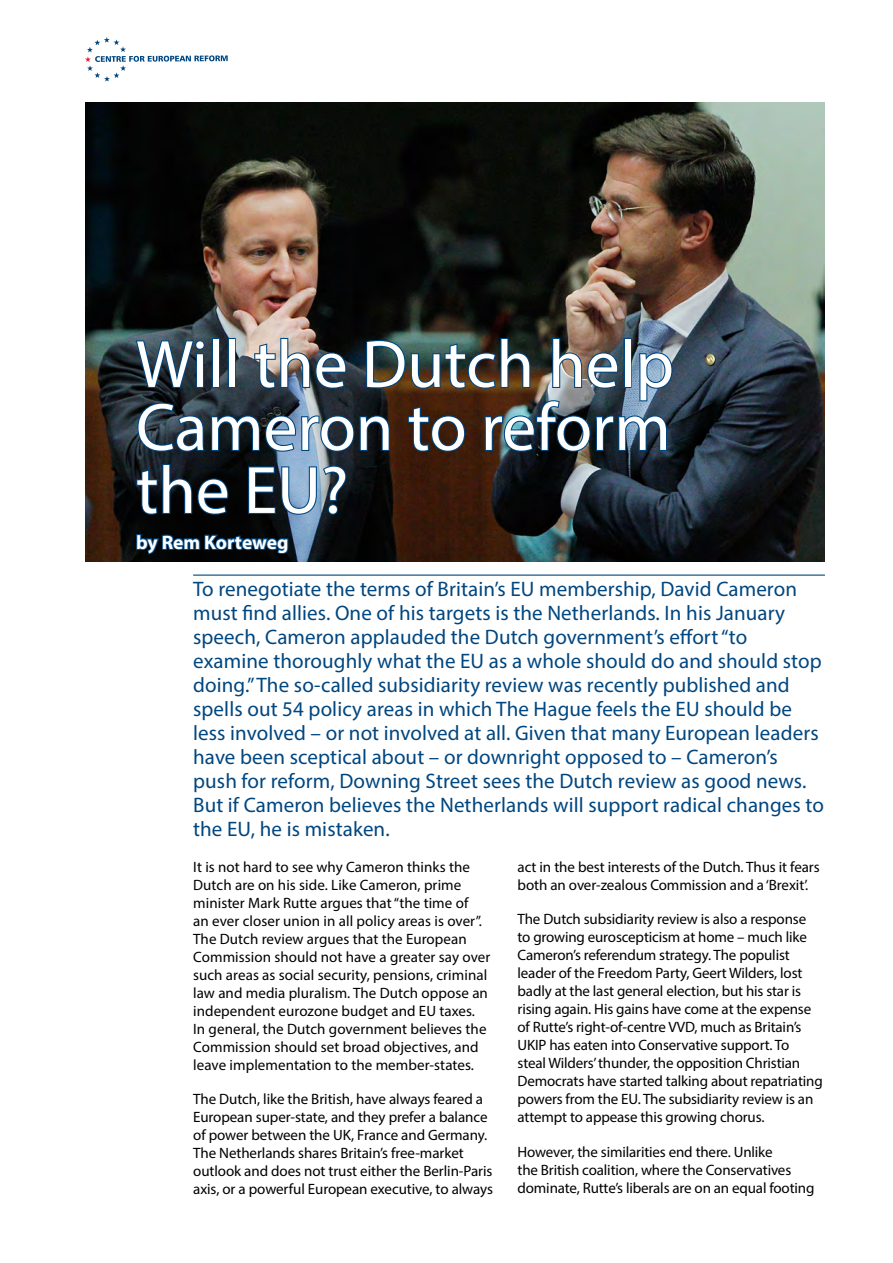
<style>
.page{position:relative;width:893px;height:1263px;background:#fff}
.page>*{position:absolute;margin:0;border:0;box-sizing:border-box;transform-origin:0 0}
.t1{font:67.5px/63px "Myriad Pro";color:#fff;text-align:justify}
.t2{font:21px/24px "Myriad Pro";letter-spacing:.005em;color:#00467f}
.t3{font:700 19.5px "Myriad Pro";letter-spacing:-.005em;color:#fff}
.t4{font:15px/18px "Myriad Pro";letter-spacing:-.005em;color:#000}
</style>
<div class="page">
<svg style="left:85px;top:37px;width:143px;height:45px"></svg>
<hr style="left:193px;top:574px;width:632px;height:2px;background:#00467f">
<img style="left:85px;top:102px;width:740px;height:459px">
<img style="left:134px;top:337px;width:539px;height:116px">
<svg style="left:135px;top:463px;width:212px;height:113px;background:#324352"></svg>
<h1 class="t1" style="left:136px;top:332px;width:539px">Will the Dutch help Cameron to reform the EU?</h1>
<h3 class="t3" style="left:136px;top:530px;width:154px">by Rem Korteweg</h3>
<p class="t2" style="left:193px;top:576px;width:632px">To renegotiate the terms of Britain’s EU membership, David Cameron must find allies. One of his targets is the Netherlands. In his January speech, Cameron applauded the Dutch government’s effort “to examine thoroughly what the EU as a whole should do and should stop doing.” The so-called subsidiarity review was recently published and spells out 54 policy areas in which The Hague feels the EU should be less involved – or not involved at all. Given that many European leaders have been sceptical about – or downright opposed to – Cameron’s push for reform, Downing Street sees the Dutch review as good news.<br>But if Cameron believes the Netherlands will support radical changes to the EU, he is mistaken.</p>
<p class="t4" style="left:193px;top:857px;width:299px">It is not hard to see why Cameron thinks the Dutch are on his side. Like Cameron, prime minister Mark Rutte argues that “the time of<br>an ever closer union in all policy areas is over”.<br>The Dutch review argues that the European Commission should not have a greater say over such areas as social security, pensions, criminal law and media pluralism. The Dutch oppose an independent eurozone budget and EU taxes.<br>In general, the Dutch government believes the Commission should set broad objectives, and leave implementation to the member-states.</p>
<p class="t4" style="left:193px;top:1090px;width:301px">The Dutch, like the British, have always feared a European super-state, and they prefer a balance of power between the UK, France and Germany.<br>The Netherlands shares Britain’s free-market outlook and does not trust either the Berlin-Paris axis, or a powerful European executive, to always</p>
<p class="t4" style="left:518px;top:857px;width:304px">act in the best interests of the Dutch. Thus it fears both an over-zealous Commission and a ‘Brexit’.</p>
<p class="t4" style="left:518px;top:910px;width:307px">The Dutch subsidiarity review is also a response to growing euroscepticism at home – much like Cameron’s referendum strategy. The populist leader of the Freedom Party, Geert Wilders, lost badly at the last general election, but his star is rising again. His gains have come at the expense of Rutte’s right-of-centre VVD, much as Britain’s UKIP has eaten into Conservative support. To<br>steal Wilders’ thunder, the opposition Christian Democrats have started talking about repatriating powers from the EU. The subsidiarity review is an attempt to appease this growing chorus.</p>
<p class="t4" style="left:518px;top:1142px;width:298px">However, the similarities end there. Unlike<br>the British coalition, where the Conservatives dominate, Rutte’s liberals are on an equal footing</p>
</div>
